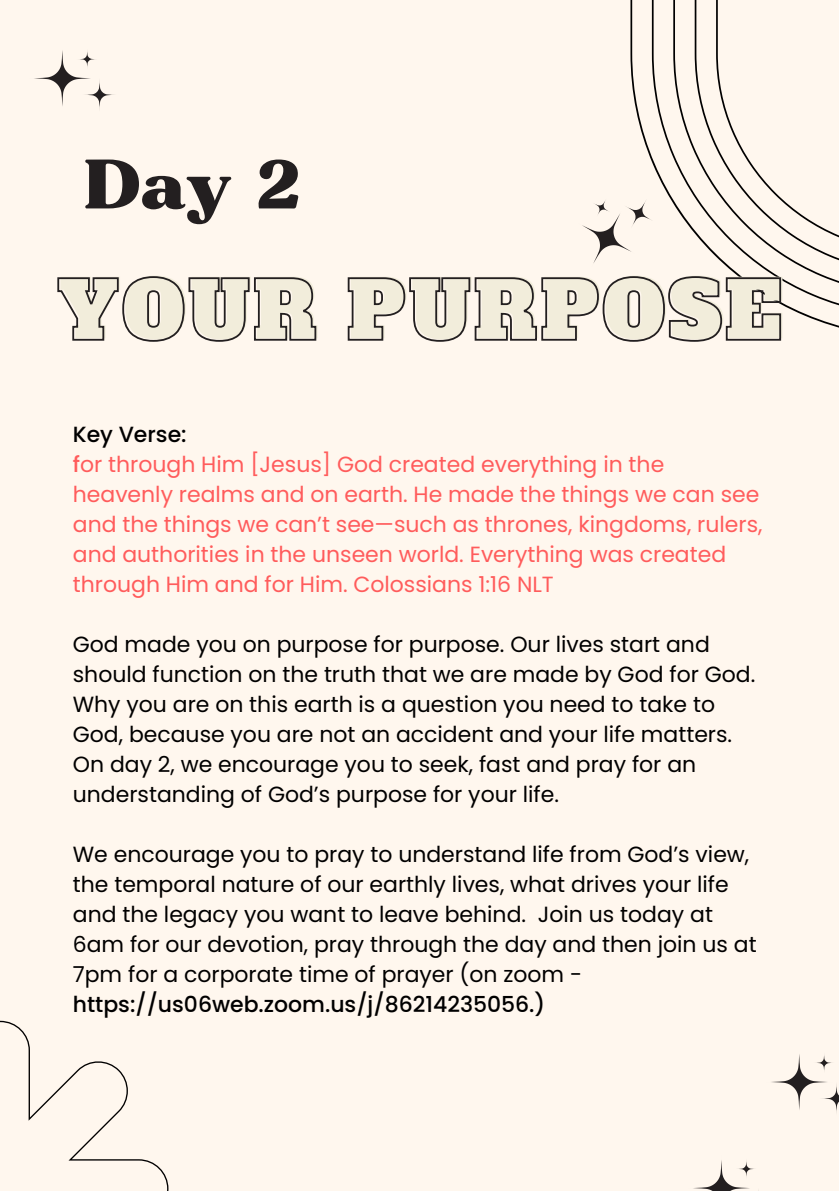
<style>
.page{position:relative;width:839px;height:1191px;background:#fff}
.page>*{position:absolute;margin:0;border:0;box-sizing:border-box;transform-origin:0 0}
.t1{font:67.6px "Bugaki";color:#231f20}
.t2{font:22px/30px "Poppins";color:#000}
.t3{font:22px/30px "Poppins";color:#ff5c5c}
.t4{font:500 22px "Poppins";color:#000}
.s1{font-weight:500}
</style>
<div class="page">
<div style="left:0;top:0;width:838px;height:1191px;background:#fff7ee"></div>
<svg style="left:630px;top:0;width:208px;height:328px"></svg>
<svg style="left:652px;top:0;width:186px;height:317px"></svg>
<svg style="left:673px;top:0;width:165px;height:295px"></svg>
<svg style="left:694px;top:0;width:144px;height:274px"></svg>
<svg style="left:0;top:1021px;width:168px;height:170px"></svg>
<svg style="left:34px;top:50px;width:80px;height:59px"></svg>
<svg style="left:771px;top:1054px;width:67px;height:59px"></svg>
<svg style="left:693px;top:1160px;width:66px;height:31px"></svg>
<svg style="left:582px;top:191px;width:79px;height:84px"></svg>
<svg style="left:57px;top:275px;width:725px;height:67px"></svg>
<p class="t1" style="left:84px;top:143px;width:217px">Day 2</p>
<p class="t4" style="left:73px;top:419px;width:115px">Key Verse:</p>
<h2 class="t3" style="left:73px;top:450px;width:691px"><span class="s1">f</span>or through Him [Jesus] God created everything in the heavenly realms and on earth. He made the things we can see and the things we can’t see—such as thrones, kingdoms, rulers, and authorities in the unseen world. Everything was created through Him and for Him. Colossians 1:16 NLT</h2>
<p class="t2" style="left:73px;top:630px;width:684px">God made you on purpose for purpose. Our lives start and should function on the truth that we are made by God for God.<br>Why you are on this earth is a question you need to take to God, because you are not an accident and your life matters.<br>On day 2, we encourage you to seek, fast and pray for an understanding of God’s purpose for your life.</p>
<p class="t2" style="left:73px;top:840px;width:685px">We encourage you to pray to understand life from God’s view, the temporal nature of our earthly lives, what drives your life and the legacy you want to leave behind. Join us today at 6am for our devotion, pray through the day and then join us at 7pm for a corporate time of prayer (on zoom - <span class="s1">https://us06web.zoom.us/j/86214235056.)</span></p>
</div>
